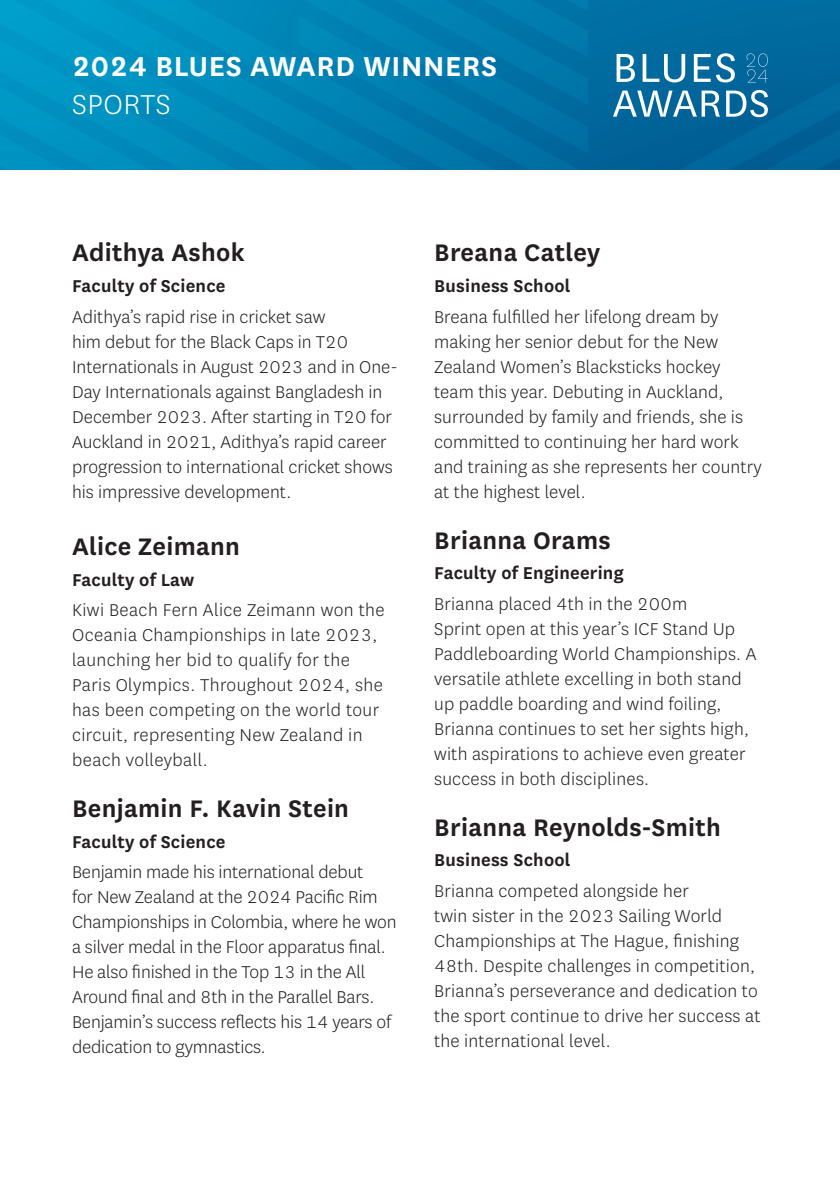
<style>
.page{position:relative;width:840px;height:1191px;background:#fff}
.page>*{position:absolute;margin:0;border:0;box-sizing:border-box;transform-origin:0 0}
.Heading_2{font:600 32px/38.4px "National";letter-spacing:.02em;color:#fff}
.name{font:600 28px "National";letter-spacing:.01em;color:#231f20}
.Body{font:300 20px/25px "National";letter-spacing:.005em;color:#231f20}
.Faculty{font:600 20px "National";letter-spacing:.01em;color:#231f20}
.s1{font-weight:300}
</style>
<div class="page">
<img style="left:0;top:0;width:839px;height:169px">
<svg style="left:746px;top:53px;width:21px;height:29px"></svg>
<svg style="left:616px;top:54px;width:18px;height:28px"></svg>
<svg style="left:642px;top:54px;width:42px;height:28px"></svg>
<svg style="left:693px;top:53px;width:41px;height:29px"></svg>
<svg style="left:612px;top:91px;width:107px;height:26px"></svg>
<svg style="left:725px;top:90px;width:42px;height:27px"></svg>
<p class="Heading_2" style="left:72px;top:45px;width:426px">2024 BLUES AWARD WINNERS<br><span class="s1">SPORTS</span></p>
<p class="name" style="left:72px;top:233px;width:174px">Adithya Ashok</p>
<p class="Faculty" style="left:72px;top:272px;width:155px">Faculty of Science</p>
<p class="Body" style="left:72px;top:304px;width:327px">Adithya’s rapid rise in cricket saw<br>him debut for the Black Caps in T20<br>Internationals in August 2023 and in One-Day Internationals against Bangladesh in December 2023. After starting in T20 for Auckland in 2021, Adithya’s rapid career progression to international cricket shows his impressive development.</p>
<p class="name" style="left:72px;top:527px;width:169px">Alice Zeimann</p>
<p class="Faculty" style="left:72px;top:565px;width:124px">Faculty of Law</p>
<p class="Body" style="left:72px;top:597px;width:314px">Kiwi Beach Fern Alice Zeimann won the Oceania Championships in late 2023, launching her bid to qualify for the Paris Olympics. Throughout 2024, she has been competing on the world tour circuit, representing New Zealand in beach volleyball.</p>
<p class="name" style="left:72px;top:789px;width:278px">Benjamin F. Kavin Stein</p>
<p class="Faculty" style="left:72px;top:827px;width:155px">Faculty of Science</p>
<p class="Body" style="left:72px;top:859px;width:326px">Benjamin made his international debut<br>for New Zealand at the 2024 Pacific Rim Championships in Colombia, where he won a silver medal in the Floor apparatus final.<br>He also finished in the Top 13 in the All Around final and 8th in the Parallel Bars.<br>Benjamin’s success reflects his 14 years of dedication to gymnastics.</p>
<p class="name" style="left:434px;top:233px;width:167px">Breana Catley</p>
<p class="Faculty" style="left:434px;top:272px;width:138px">Business School</p>
<p class="Body" style="left:434px;top:304px;width:329px">Breana fulfilled her lifelong dream by making her senior debut for the New Zealand Women’s Blacksticks hockey team this year. Debuting in Auckland, surrounded by family and friends, she is committed to continuing her hard work and training as she represents her country at the highest level.</p>
<p class="name" style="left:434px;top:520px;width:178px">Brianna Orams</p>
<p class="Faculty" style="left:434px;top:559px;width:191px">Faculty of Engineering</p>
<p class="Body" style="left:434px;top:590px;width:323px">Brianna placed 4th in the 200m<br>Sprint open at this year’s ICF Stand Up Paddleboarding World Championships. A versatile athlete excelling in both stand up paddle boarding and wind foiling, Brianna continues to set her sights high, with aspirations to achieve even greater success in both disciplines.</p>
<p class="name" style="left:434px;top:807px;width:288px">Brianna Reynolds-Smith</p>
<p class="Faculty" style="left:434px;top:846px;width:138px">Business School</p>
<p class="Body" style="left:434px;top:877px;width:327px">Brianna competed alongside her<br>twin sister in the 2023 Sailing World Championships at The Hague, finishing 48th. Despite challenges in competition, Brianna’s perseverance and dedication to the sport continue to drive her success at the international level.</p>
</div>
